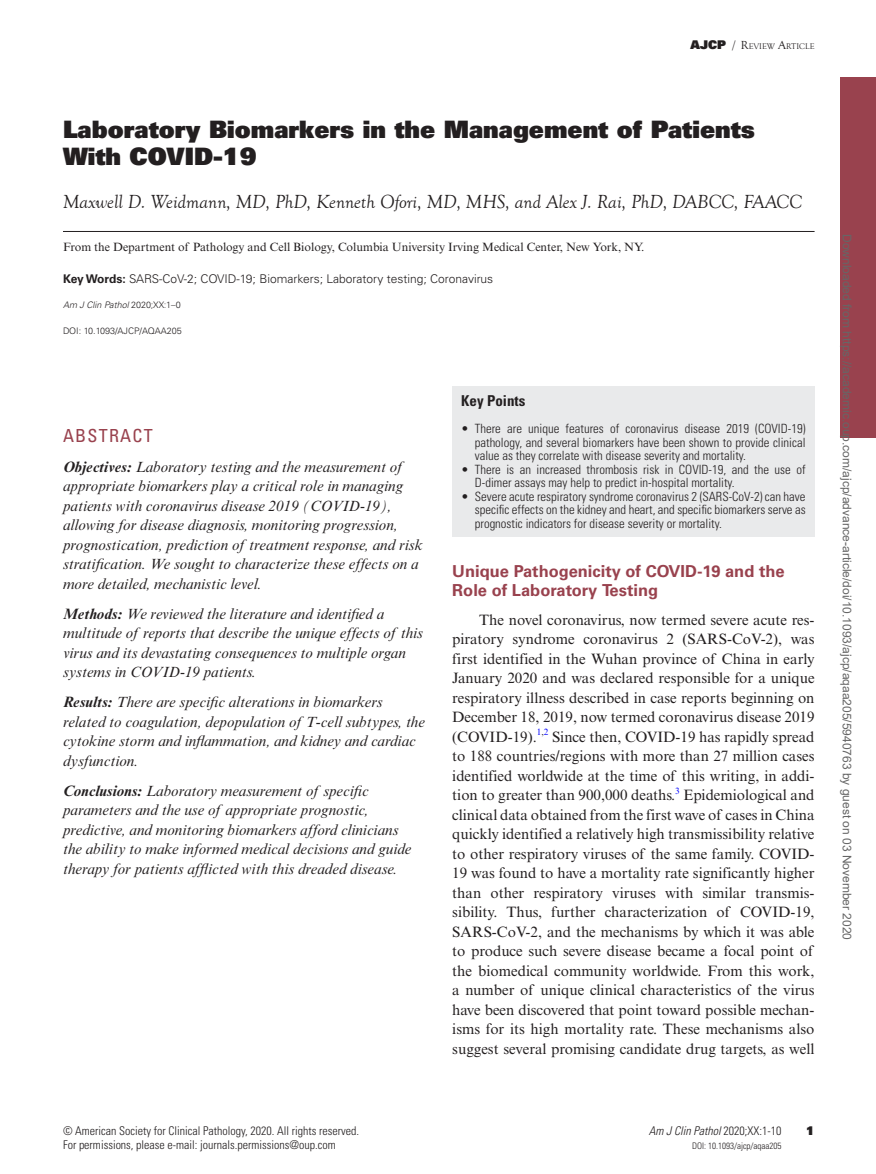
<style>
.page{position:relative;width:876px;height:1174px;background:#fff}
.page>*{position:absolute;margin:0;border:0;box-sizing:border-box;transform-origin:0 0}
.t1{font:24px/27px "Univers LT Std X Black";color:#231f20}
.t2{font:italic 19.5px "Goudy Old Style T";color:#231f20}
.t3{font:condensed 18px "Univers LT Std";letter-spacing:.07em;color:#99424e}
.t4{font:700 16.5px/19.5px "Univers LT Std";color:#99424e}
.t5{font:15px/19.5px "Times New Roman MT Std";color:#231f20;text-align:justify}
.t6{font:italic 15px/19.5px "Times New Roman MT Std";color:#231f20}
.t7{font:700 condensed 15px "Univers LT Std";color:#231f20}
.t8{font:300 condensed 12.75px/13.5px "Univers LT Std";color:#231f20;text-align:justify}
.t9{font:300 condensed 12px/13.5px "Univers LT Std";color:#231f20}
.t10{font:12px "Arial";color:#666}
.t11{font:12px "Times New Roman MT Std";color:#231f20}
.t12{font:300 12px "Univers LT Std";color:#231f20}
.t13{font:italic 300 condensed 12px "Univers LT Std";color:#231f20}
.t14{font:12px "Univers LT Std X Black";color:#231f20}
.t15{font:9.15px "Times New Roman MT Std";color:#00f}
.t16{font:300 condensed 9px "Univers LT Std";color:#231f20}
.t17{font:italic 300 9px "Univers LT Std";color:#231f20}
.t18{font:300 9px "Univers LT Std";color:#231f20}
.t19{font:8.4px "Goudy Old Style T";color:#231f20}
.s1{font-family:"Univers LT Std X Black";font-size:12px}
.s2{font-style:italic;font-size:12px}
.s3{font-size:12px}
.s4{font-weight:700}
.s5{font-style:normal}
.s6{font-style:normal;font-stretch:condensed}
.s7{color:#231f20}
</style>
<div class="page">
<hr style="left:63px;top:231px;width:751px;height:1px;background:#231f20">
<div style="left:841px;top:78px;width:35px;height:360px;background:#99424e"></div>
<div style="left:452px;top:386px;width:362px;height:151px;background:#e9eaeb"></div>
<p class="t19" style="left:691px;top:42px;width:125px"><span class="s1">AJCP</span> <span class="s2">/</span> <span class="s3">R</span>EVIEW <span class="s3">A</span>RTICLE</p>
<h1 class="t1" style="left:63px;top:115px;width:694px">Laboratory Biomarkers in the Management of Patients<br>With COVID-19</h1>
<h2 class="t2" style="left:63px;top:191px;width:740px">Maxwell D. Weidmann, MD, PhD, Kenneth Ofori, MD, MHS, and Alex J. Rai, PhD, DABCC, FAACC</h2>
<p class="t11" style="left:63px;top:240px;width:583px">From the Department of Pathology and Cell Biology, Columbia University Irving Medical Center, New York, NY.</p>
<p class="t12" style="left:63px;top:271px;width:432px"><span class="s4">Key Words:</span> SARS-CoV-2; COVID-19; Biomarkers; Laboratory testing; Coronavirus</p>
<p class="t17" style="left:63px;top:299px;width:119px">Am J Clin Pathol <span class="s5">2020</span><span class="s6">;</span><span class="s5">XX</span><span class="s6">:</span><span class="s5">1</span><span class="s6">–</span><span class="s5">0</span></p>
<p class="t18" style="left:63px;top:325px;width:120px">DOI: 10.1093/AJCP/AQAA205</p>
<p class="t3" style="left:63px;top:424px;width:91px">ABSTRACT</p>
<p class="t6" style="left:63px;top:457px;width:361px"><span class="s4">Objectives:</span> Laboratory testing and the measurement of appropriate biomarkers play a critical role in managing patients with coronavirus disease 2019 (COVID-19), allowing for disease diagnosis, monitoring progression, prognostication, prediction of treatment response, and risk stratification. We sought to characterize these effects on a more detailed, mechanistic level.</p>
<p class="t6" style="left:63px;top:604px;width:362px"><span class="s4">Methods:</span> We reviewed the literature and identified a multitude of reports that describe the unique effects of this virus and its devastating consequences to multiple organ systems in COVID-19 patients.</p>
<p class="t6" style="left:63px;top:692px;width:364px"><span class="s4">Results:</span> There are specific alterations in biomarkers related to coagulation, depopulation of T-cell subtypes, the cytokine storm and inflammation, and kidney and cardiac dysfunction.</p>
<p class="t6" style="left:63px;top:781px;width:350px"><span class="s4">Conclusions:</span> Laboratory measurement of specific parameters and the use of appropriate prognostic, predictive, and monitoring biomarkers afford clinicians the ability to make informed medical decisions and guide therapy for patients afflicted with this dreaded disease.</p>
<p class="t7" style="left:461px;top:392px;width:66px">Key Points</p>
<p class="t8" style="left:475px;top:422px;width:332px;text-indent:-14px">• There are unique features of coronavirus disease 2019 (COVID-19) pathology, and several biomarkers have been shown to provide clinical value as they correlate with disease severity and mortality.</p>
<p class="t8" style="left:475px;top:463px;width:332px;text-indent:-14px">• There is an increased thrombosis risk in COVID-19, and the use of<br>D-dimer assays may help to predict in-hospital mortality.</p>
<p class="t8" style="left:475px;top:490px;width:332px;text-indent:-14px">• Severe acute respiratory syndrome coronavirus 2 (SARS-CoV-2) can have specific effects on the kidney and heart, and specific biomarkers serve as prognostic indicators for disease severity or mortality.</p>
<p class="t4" style="left:452px;top:561px;width:334px">Unique Pathogenicity of COVID-19 and the<br>Role of Laboratory Testing</p>
<p class="t5" style="left:452px;top:610px;width:364px;text-indent:27px">The novel coronavirus, now termed severe acute res&shy;piratory syndrome coronavirus 2 (SARS-CoV-2), was first identified in the Wuhan province of China in early January 2020 and was declared responsible for a unique respiratory illness described in case reports beginning on December 18, 2019, now termed coronavirus disease 2019 (COVID-19).</p>
<p class="t15" style="left:537px;top:726px;width:13px">1<span class="s7">,</span>2</p>
<p class="t5" style="left:452px;top:727px;width:364px;text-indent:100px">Since then, COVID-19 has rapidly spread to 188 countries/regions with more than 27 million cases identified worldwide at the time of this writing, in addi&shy;tion to greater than 900,000 deaths.</p>
<p class="t15" style="left:675px;top:785px;width:6px">3</p>
<p class="t5" style="left:452px;top:785px;width:364px;text-indent:231px">Epidemiological and clinical data obtained from the first wave of cases in China quickly identified a relatively high transmissibility relative to other respiratory viruses of the same family. COVID-19 was found to have a mortality rate significantly higher than other respiratory viruses with similar transmis&shy;sibility. Thus, further characterization of COVID-19, SARS-CoV-2, and the mechanisms by which it was able to produce such severe disease became a focal point of the biomedical community worldwide. From this work, a number of unique clinical characteristics of the virus have been discovered that point toward possible mechan&shy;isms for its high mortality rate. These mechanisms also suggest several promising candidate drug targets, as well</p>
<p class="t10" style="left:851px;top:234px;width:708px;rotate:90deg">Downloaded from https://academic.oup.com/ajcp/advance-article/doi/10.1093/ajcp/aqaa205/5940763 by guest on 03 November 2020</p>
<p class="t9" style="left:63px;top:1124px;width:298px">© American Society for Clinical Pathology, 2020. All rights reserved.<br>For permissions, please e-mail: journals.permissions@oup.com</p>
<p class="t13" style="left:649px;top:1124px;width:134px">Am J Clin Pathol <span class="s5">2020;XX:1-10</span></p>
<p class="t16" style="left:692px;top:1140px;width:91px">DOI: 10.1093/ajcp/aqaa205</p>
<p class="t14" style="left:806px;top:1123px;width:10px">1</p>
</div>
